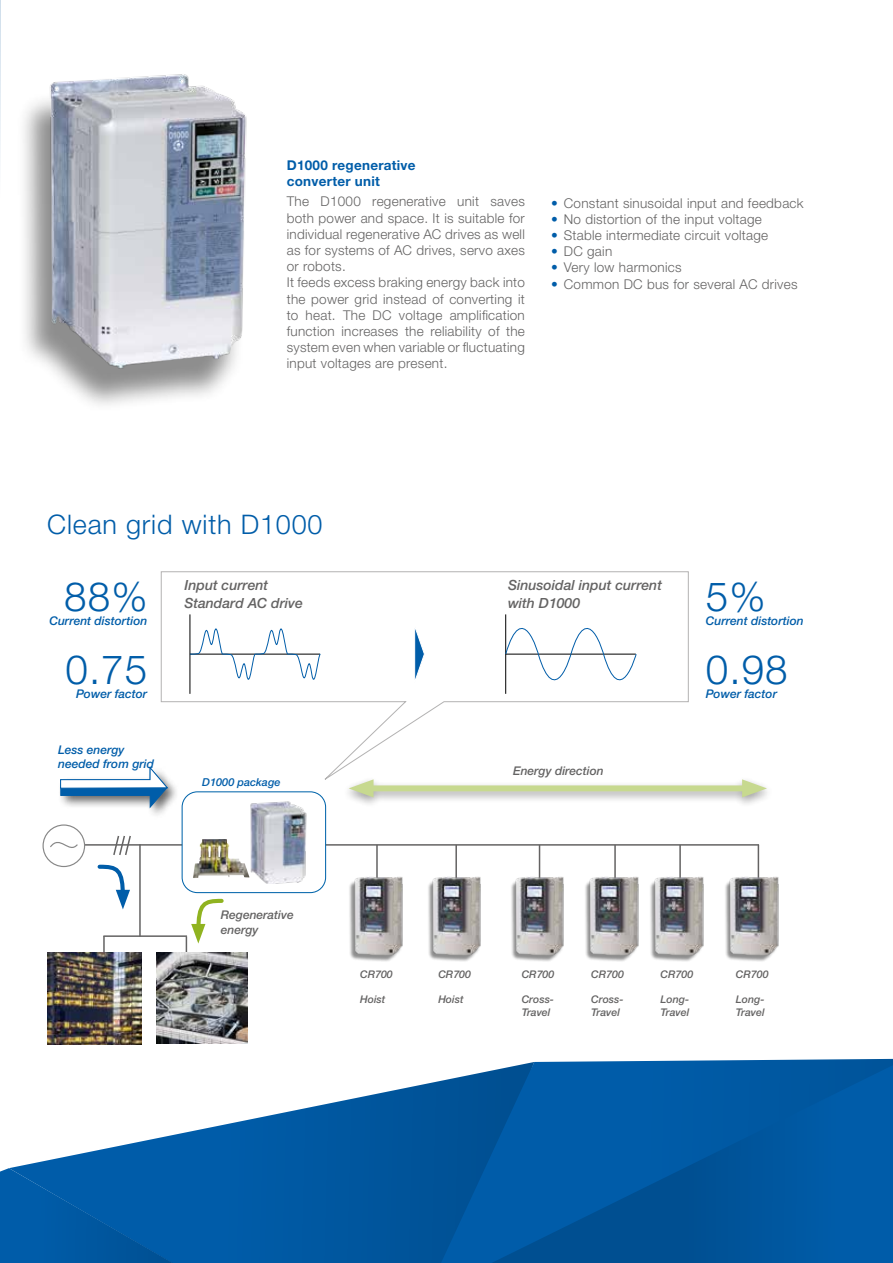
<style>
.page{position:relative;width:893px;height:1263px;background:#fff}
.page>*{position:absolute;margin:0;border:0;box-sizing:border-box;transform-origin:0 0}
.t1{font:300 40.5px "Helvetica Neue LTW1 G";color:#005da9}
.t2{font:300 27px "Helvetica Neue LTW1 G";letter-spacing:.03em;color:#005da9}
.t3{font:italic 500 13.95px "Helvetica Neue LTW1 G";color:#646363}
.t4{font:300 13.5px/16.2px "Helvetica Neue LTW1 G";letter-spacing:.02em;color:#646363}
.t5{font:700 13.5px/16.2px "Helvetica Neue LTW1 G";letter-spacing:.02em;color:#005da9}
.t6{font:italic 500 12px/14.4px "Helvetica Neue LTW1 G";color:#005da9}
.t7{font:italic 500 12px/14.4px "Helvetica Neue LTW1 G";color:#646363}
.t8{font:italic 500 10.95px "Helvetica Neue LTW1 G";color:#005da9}
.t9{font:italic 500 10.5px/12.6px "Helvetica Neue LTW1 G";color:#646363}
.s1{color:#005da9}
</style>
<div class="page">
<svg style="left:10px;top:1080px;width:431px;height:183px"></svg>
<svg style="left:441px;top:1059px;width:452px;height:204px;background:#206aa8"></svg>
<svg style="left:491px;top:1065px;width:402px;height:198px;background:#0058a1"></svg>
<svg style="left:0;top:1168px;width:279px;height:95px;background:#005ba7"></svg>
<svg style="left:0;top:0;width:1px;height:158px"></svg>
<div style="left:16px;top:86px;width:231px;height:328px;background:#000;opacity:.45"></div>
<img style="left:43px;top:74px;width:204px;height:311px">
<hr style="left:758px;top:845px;width:1px;height:57px;background:#646363">
<hr style="left:56px;top:844px;width:703px;height:2px;background:#646363">
<hr style="left:376px;top:845px;width:2px;height:98px;background:#646363">
<hr style="left:455px;top:845px;width:2px;height:83px;background:#646363">
<hr style="left:539px;top:845px;width:1px;height:107px;background:#646363">
<hr style="left:614px;top:845px;width:2px;height:74px;background:#646363">
<hr style="left:679px;top:845px;width:2px;height:98px;background:#646363">
<hr style="left:103px;top:935px;width:84px;height:2px;background:#646363">
<svg style="left:103px;top:936px;width:2px;height:17px"></svg>
<div style="left:342px;top:775px;width:432px;height:34px;background:#000;opacity:.75"></div>
<div style="left:363px;top:785px;width:389px;height:6px;background:#c7d98f"></div>
<svg style="left:349px;top:782px;width:25px;height:15px"></svg>
<svg style="left:742px;top:779px;width:25px;height:18px"></svg>
<svg style="left:112px;top:835px;width:20px;height:20px"></svg>
<div style="left:182px;top:792px;width:144px;height:101px;background:#fff;border-radius:15px"></div>
<div style="left:182px;top:791px;width:144px;height:102px;border:1px solid #0064aa;border-radius:15px"></div>
<hr style="left:139px;top:844px;width:2px;height:92px;background:#646363">
<img style="left:250px;top:801px;width:57px;height:83px">
<img style="left:193px;top:839px;width:56px;height:39px">
<div style="left:57px;top:765px;width:124px;height:55px;background:#000;opacity:.6"></div>
<svg style="left:60px;top:767px;width:108px;height:41px"></svg>
<div style="left:43px;top:825px;width:42px;height:41px;background:#fff;border-radius:50%"></div>
<div style="left:43px;top:824px;width:42px;height:43px;border:1px solid #878787;border-radius:50%"></div>
<svg style="left:50px;top:842px;width:28px;height:6px"></svg>
<img style="left:157px;top:953px;width:91px;height:91px">
<img style="left:47px;top:953px;width:94px;height:91px">
<svg style="left:97px;top:864px;width:33px;height:45px"></svg>
<svg style="left:186px;top:898px;width:40px;height:58px"></svg>
<div style="left:348px;top:879px;width:54px;height:83px;background:#000;opacity:.45"></div>
<img style="left:350px;top:874px;width:53px;height:82px">
<div style="left:427px;top:879px;width:53px;height:83px;background:#000;opacity:.45"></div>
<img style="left:428px;top:874px;width:53px;height:82px">
<div style="left:510px;top:879px;width:53px;height:83px;background:#000;opacity:.45"></div>
<img style="left:512px;top:874px;width:52px;height:82px">
<div style="left:584px;top:879px;width:53px;height:83px;background:#000;opacity:.45"></div>
<img style="left:586px;top:874px;width:53px;height:82px">
<div style="left:649px;top:879px;width:53px;height:83px;background:#000;opacity:.45"></div>
<img style="left:651px;top:874px;width:53px;height:82px">
<div style="left:724px;top:879px;width:54px;height:83px;background:#000;opacity:.45"></div>
<img style="left:726px;top:874px;width:53px;height:82px">
<svg style="left:161px;top:571px;width:528px;height:211px"></svg>
<p class="t5" style="left:287px;top:157px;width:130px">D1000 regenerative converter unit</p>
<p class="t4" style="left:287px;top:193px;width:240px">The D1000 regenerative unit saves both power and space. It is suitable for individual regenerative AC drives as well as for systems of AC drives, servo axes or robots.<br>It feeds excess braking energy back into the power grid instead of converting it to heat. The DC voltage amplification function increases the reliability of the system even when variable or fluctuating input voltages are present.</p>
<p class="t4" style="left:551px;top:195px;width:254px"><span class="s1">•</span> Constant sinusoidal input and feedback</p>
<p class="t4" style="left:551px;top:211px;width:212px"><span class="s1">•</span> No distortion of the input voltage</p>
<p class="t4" style="left:551px;top:227px;width:219px"><span class="s1">•</span> Stable intermediate circuit voltage</p>
<p class="t4" style="left:551px;top:243px;width:63px"><span class="s1">•</span> DC gain</p>
<p class="t4" style="left:551px;top:259px;width:132px"><span class="s1">•</span> Very low harmonics</p>
<p class="t4" style="left:551px;top:276px;width:248px"><span class="s1">•</span> Common DC bus for several AC drives</p>
<h2 class="t2" style="left:47px;top:508px;width:277px">Clean grid with D1000</h2>
<h1 class="t1" style="left:64px;top:571px;width:85px">88%</h1>
<p class="t6" style="left:49px;top:613px;width:99px">Current distortion</p>
<h1 class="t1" style="left:65px;top:644px;width:83px">0.75</h1>
<p class="t6" style="left:76px;top:686px;width:73px">Power factor</p>
<p class="t6" style="left:58px;top:742px;width:97px">Less energy needed from grid</p>
<p class="t3" style="left:184px;top:577px;width:85px">Input current</p>
<p class="t3" style="left:508px;top:577px;width:155px">Sinusoidal input current</p>
<p class="t3" style="left:184px;top:595px;width:120px">Standard AC drive</p>
<p class="t3" style="left:508px;top:595px;width:74px">with D1000</p>
<p class="t8" style="left:202px;top:776px;width:80px">D1000 package</p>
<p class="t7" style="left:513px;top:763px;width:92px">Energy direction</p>
<h1 class="t1" style="left:706px;top:571px;width:61px">5%</h1>
<p class="t6" style="left:706px;top:613px;width:99px">Current distortion</p>
<h1 class="t1" style="left:706px;top:644px;width:83px">0.98</h1>
<p class="t6" style="left:706px;top:686px;width:73px">Power factor</p>
<p class="t7" style="left:221px;top:908px;width:74px">Regenerative energy</p>
<p class="t9" style="left:360px;top:968px;width:34px">CR700</p>
<p class="t9" style="left:360px;top:993px;width:27px">Hoist</p>
<p class="t9" style="left:438px;top:968px;width:34px">CR700</p>
<p class="t9" style="left:438px;top:993px;width:27px">Hoist</p>
<p class="t9" style="left:522px;top:968px;width:34px">CR700</p>
<p class="t9" style="left:522px;top:993px;width:34px">Cross-<br>Travel</p>
<p class="t9" style="left:591px;top:968px;width:34px">CR700</p>
<p class="t9" style="left:591px;top:993px;width:34px">Cross-<br>Travel</p>
<p class="t9" style="left:661px;top:968px;width:34px">CR700</p>
<p class="t9" style="left:661px;top:993px;width:30px">Long-<br>Travel</p>
<p class="t9" style="left:736px;top:968px;width:34px">CR700</p>
<p class="t9" style="left:736px;top:993px;width:30px">Long-<br>Travel</p>
</div>
